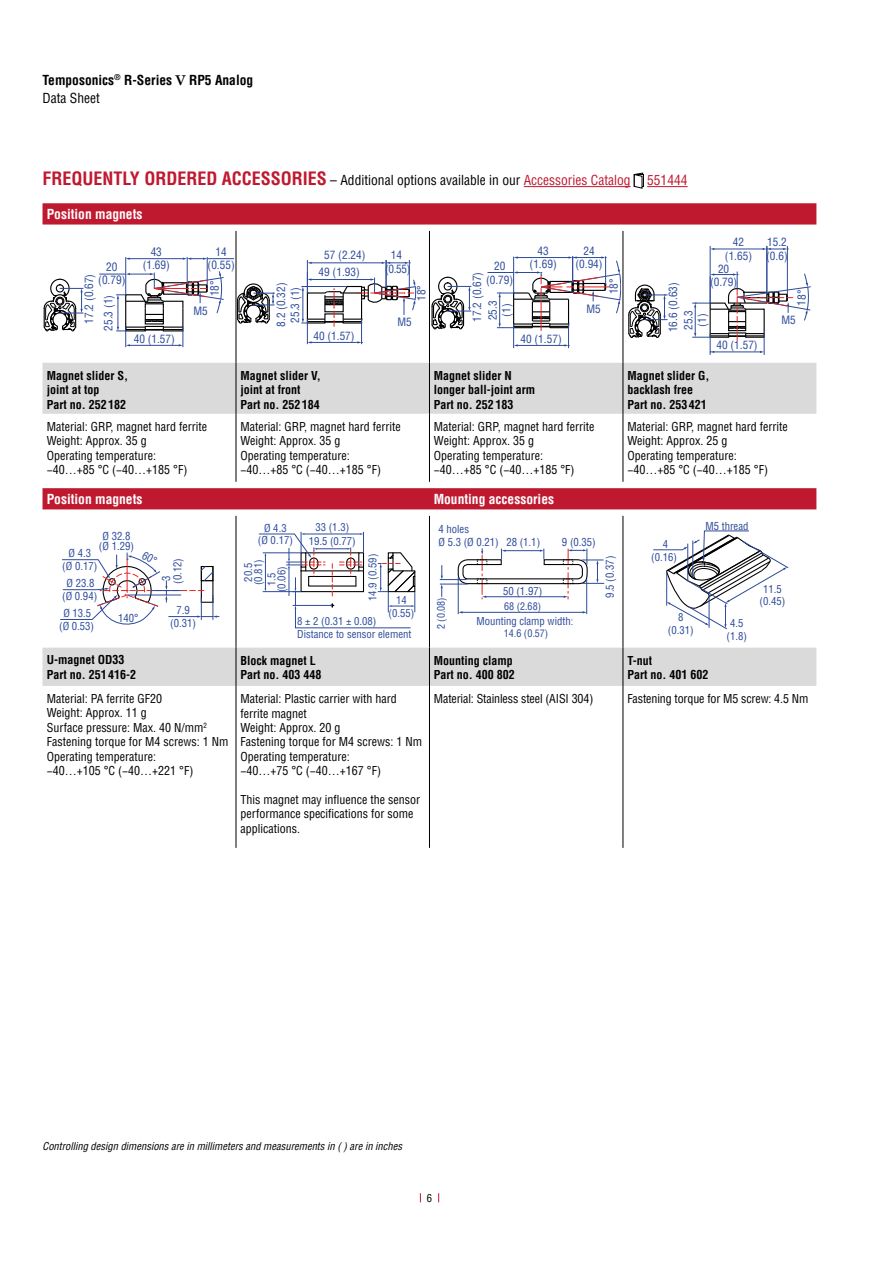
<style>
.page{position:relative;width:893px;height:1263px;background:#fff}
.page>*{position:absolute;margin:0;border:0;box-sizing:border-box;transform-origin:0 0}
.t1{font:condensed 13.5px "Helvetica LT Pro";color:#000}
.t2{font:700 condensed 13.5px "Helvetica LT Pro";color:#fff}
.t3{font:700 condensed 13.5px/18px "Helvetica LT Pro";color:#000}
.t4{font:condensed 12px/14.4px "Helvetica LT Pro";color:#000}
.t5{font:700 condensed 12px/14.4px "Helvetica LT Pro";color:#000}
.t6{font:condensed 11.25px/13.5px "Helvetica LT Std";color:#2c4a9a;text-align:center}
.t7{font:condensed 11.25px/13.5px "Helvetica LT Pro";color:#2c4a9a;text-align:center}
.t8{font:condensed 10.65px/12.8px "Helvetica LT Pro";color:#2c4a9a;text-align:center}
.t9{font:condensed 10.65px/12.8px "Helvetica LT Std";color:#2b4b9b;text-align:center}
.t10{font:condensed 10.65px/12.9px "Helvetica LT Std";color:#2c4a9a;text-align:center}
.t11{font:italic condensed 10.5px "Helvetica LT Pro";color:#000}
.t12{font:condensed 10.5px "Helvetica LT Pro";color:#000}
.t13{font:condensed 10.05px "Helvetica LT Pro";color:#2c4a9a}
.s1{font-family:"Century Schoolbook";font-stretch:normal}
.s2{font-weight:400}
.s3{font-weight:700;font-size:18px;color:#bf1930}
.s4{color:#bf1930}
.s5{font-size:10.05px}
</style>
<div class="page">
<hr style="left:524px;top:186px;width:107px;height:1px;background:#bf1930">
<hr style="left:647px;top:186px;width:41px;height:1px;background:#bf1930">
<div style="left:634px;top:174px;width:10px;height:13px;border:1px solid #000"></div>
<svg style="left:633px;top:172px;width:10px;height:17px"></svg>
<svg style="left:43px;top:203px;width:773px;height:22px;background:#c12036"></svg>
<svg style="left:43px;top:363px;width:773px;height:323px"></svg>
<div style="left:43px;top:488px;width:773px;height:21px;background:#bf1930"></div>
<hr style="left:236px;top:231px;width:1px;height:132px;background:#000">
<hr style="left:236px;top:363px;width:1px;height:51px;background:#000">
<hr style="left:236px;top:414px;width:1px;height:68px;background:#000">
<hr style="left:429px;top:231px;width:1px;height:132px;background:#000">
<hr style="left:429px;top:363px;width:1px;height:51px;background:#000">
<hr style="left:429px;top:414px;width:1px;height:68px;background:#000">
<hr style="left:623px;top:363px;width:1px;height:51px;background:#000">
<hr style="left:623px;top:414px;width:1px;height:68px;background:#000">
<hr style="left:236px;top:648px;width:1px;height:38px;background:#000">
<hr style="left:236px;top:686px;width:1px;height:162px;background:#000">
<hr style="left:623px;top:231px;width:1px;height:132px;background:#000">
<hr style="left:236px;top:516px;width:1px;height:132px;background:#000">
<hr style="left:623px;top:516px;width:1px;height:132px;background:#000">
<hr style="left:623px;top:648px;width:1px;height:38px;background:#000">
<hr style="left:623px;top:686px;width:1px;height:162px;background:#000">
<hr style="left:429px;top:516px;width:1px;height:132px;background:#000">
<hr style="left:429px;top:648px;width:1px;height:38px;background:#000">
<hr style="left:429px;top:686px;width:1px;height:162px;background:#000">
<svg style="left:44px;top:278px;width:39px;height:54px"></svg>
<svg style="left:99px;top:257px;width:175px;height:90px"></svg>
<svg style="left:301px;top:260px;width:115px;height:84px"></svg>
<svg style="left:431px;top:276px;width:40px;height:54px"></svg>
<svg style="left:487px;top:256px;width:180px;height:92px"></svg>
<hr style="left:710px;top:246px;width:1px;height:57px;background:#2c4a9a">
<hr style="left:714px;top:249px;width:49px;height:1px;background:#2c4a9a">
<hr style="left:767px;top:246px;width:1px;height:46px;background:#2c4a9a">
<hr style="left:787px;top:246px;width:1px;height:49px;background:#2c4a9a">
<svg style="left:763px;top:248px;width:25px;height:2px"></svg>
<svg style="left:259px;top:532px;width:157px;height:96px"></svg>
<hr style="left:458px;top:577px;width:1px;height:37px;background:#2c4a9a">
<hr style="left:462px;top:612px;width:121px;height:1px;background:#2c4a9a">
<hr style="left:586px;top:579px;width:1px;height:35px;background:#2c4a9a">
<svg style="left:440px;top:548px;width:164px;height:51px"></svg>
<svg style="left:653px;top:531px;width:136px;height:98px"></svg>
<svg style="left:692px;top:272px;width:119px;height:83px"></svg>
<svg style="left:60px;top:551px;width:159px;height:77px"></svg>
<p class="t3" style="left:43px;top:71px;width:212px">Temposonics<sup>®</sup> R-Series <span class="s1">V</span> RP5 Analog<br><span class="s2">Data Sheet</span></p>
<p class="t1" style="left:43px;top:172px;width:647px"><span class="s3">FREQUENTLY ORDERED ACCESSORIES</span> – Additional options available in our <span class="s4">Accessories Catalog 551444</span></p>
<p class="t2" style="left:47px;top:205px;width:97px">Position magnets</p>
<p class="t7" style="left:98px;top:260px;width:29px">20 (0.79)</p>
<p class="t7" style="left:82px;top:324px;width:51px;rotate:-90deg">17.2 (0.67)</p>
<p class="t7" style="left:102px;top:331px;width:37px;rotate:-90deg">25.3 (1)</p>
<p class="t7" style="left:143px;top:245px;width:29px">43 (1.69)</p>
<p class="t7" style="left:208px;top:245px;width:29px">14 (0.55)</p>
<p class="t7" style="left:208px;top:296px;width:17px;rotate:-90deg">18°</p>
<p class="t7" style="left:134px;top:332px;width:43px">40 (1.57)</p>
<p class="t7" style="left:193px;top:304px;width:16px">M5</p>
<p class="t6" style="left:274px;top:327px;width:46px;rotate:-90deg">8.2 (0.32)</p>
<p class="t6" style="left:288px;top:323px;width:37px;rotate:-90deg">25.3 (1)</p>
<p class="t6" style="left:324px;top:248px;width:43px">57 (2.24)</p>
<p class="t6" style="left:385px;top:248px;width:27px">14 (0.55)</p>
<p class="t6" style="left:319px;top:265px;width:43px">49 (1.93)</p>
<p class="t6" style="left:415px;top:301px;width:17px;rotate:-90deg">18°</p>
<p class="t6" style="left:313px;top:329px;width:43px">40 (1.57)</p>
<p class="t6" style="left:397px;top:315px;width:16px">M5</p>
<p class="t6" style="left:486px;top:259px;width:29px">20 (0.79)</p>
<p class="t6" style="left:470px;top:322px;width:51px;rotate:-90deg">17.2 (0.67)</p>
<p class="t6" style="left:486px;top:320px;width:21px;text-align:left;rotate:-90deg">25.3 (1)</p>
<p class="t6" style="left:530px;top:244px;width:29px">43 (1.69)</p>
<p class="t6" style="left:520px;top:332px;width:43px">40 (1.57)</p>
<p class="t6" style="left:575px;top:244px;width:29px">24 (0.94)</p>
<p class="t6" style="left:586px;top:302px;width:16px">M5</p>
<p class="t6" style="left:607px;top:294px;width:17px;rotate:-90deg">18°</p>
<p class="t6" style="left:725px;top:235px;width:29px">42 (1.65)</p>
<p class="t6" style="left:766px;top:235px;width:23px;text-align:left">15.2 (0.6)</p>
<p class="t6" style="left:710px;top:262px;width:29px">20 (0.79)</p>
<p class="t6" style="left:666px;top:332px;width:51px;rotate:-90deg">16.6 (0.63)</p>
<p class="t6" style="left:682px;top:330px;width:21px;text-align:left;rotate:-90deg">25.3 (1)</p>
<p class="t6" style="left:781px;top:313px;width:16px">M5</p>
<p class="t6" style="left:716px;top:338px;width:43px">40 (1.57)</p>
<p class="t5" style="left:47px;top:368px;width:83px">Magnet slider S, joint at top<br>Part no. 252 182</p>
<p class="t5" style="left:240px;top:368px;width:82px">Magnet slider V, joint at front<br>Part no. 252 184</p>
<p class="t5" style="left:434px;top:368px;width:103px">Magnet slider N longer ball-joint arm<br>Part no. 252 183</p>
<p class="t5" style="left:627px;top:368px;width:83px">Magnet slider G, backlash free<br>Part no. 253 421</p>
<p class="t4" style="left:47px;top:419px;width:162px">Material: GRP, magnet hard ferrite<br>Weight: Approx. 35 g<br>Operating temperature:<br>−40…+85 °C (−40…+185 °F)</p>
<p class="t4" style="left:240px;top:419px;width:162px">Material: GRP, magnet hard ferrite<br>Weight: Approx. 35 g<br>Operating temperature:<br>−40…+85 °C (−40…+185 °F)</p>
<p class="t4" style="left:434px;top:419px;width:162px">Material: GRP, magnet hard ferrite<br>Weight: Approx. 35 g<br>Operating temperature:<br>−40…+85 °C (−40…+185 °F)</p>
<p class="t4" style="left:627px;top:419px;width:162px">Material: GRP, magnet hard ferrite<br>Weight: Approx. 25 g<br>Operating temperature:<br>−40…+85 °C (−40…+185 °F)</p>
<p class="t2" style="left:47px;top:490px;width:97px">Position magnets</p>
<p class="t2" style="left:434px;top:490px;width:122px">Mounting accessories</p>
<p class="t8" style="left:99px;top:531px;width:37px;line-height:10.1px">Ø 32.8 (Ø 1.29)</p>
<p class="t8" style="left:62px;top:577px;width:37px">Ø 23.8 (Ø 0.94)</p>
<p class="t8" style="left:59px;top:607px;width:37px">Ø 13.5 (Ø 0.53)</p>
<p class="t10" style="left:705px;top:519px;width:45px">M5 thread</p>
<p class="t9" style="left:258px;top:521px;width:37px">Ø 4.3 (Ø 0.17)</p>
<p class="t8" style="left:438px;top:522px;width:103px;text-align:left">4 holes<br>Ø 5.3 (Ø 0.21) 28 (1.1)</p>
<p class="t9" style="left:315px;top:521px;width:35px">33 (1.3)</p>
<p class="t9" style="left:309px;top:535px;width:49px">19.5 (0.77)</p>
<p class="t8" style="left:562px;top:535px;width:35px">9 (0.35)</p>
<p class="t10" style="left:651px;top:537px;width:27px">4 (0.16)</p>
<p class="t8" style="left:62px;top:547px;width:37px">Ø 4.3 (Ø 0.17)</p>
<p class="t9" style="left:243px;top:585px;width:27px;line-height:10.1px;rotate:-90deg">20.5 (0.81)</p>
<p class="t9" style="left:366px;top:601px;width:49px;rotate:-90deg">14.9 (0.59)</p>
<p class="t9" style="left:297px;top:615px;width:116px;text-align:left">8 ± 2 (0.31 ± 0.08)<br>Distance to sensor element</p>
<p class="t8" style="left:603px;top:598px;width:43px;rotate:-90deg">9.5 (0.37)</p>
<p class="t8" style="left:160px;top:584px;width:27px;line-height:11.4px;text-align:left;rotate:-90deg">3 (0.12)</p>
<p class="t8" style="left:170px;top:604px;width:27px">7.9 (0.31)</p>
<p class="t9" style="left:267px;top:592px;width:27px;line-height:9.9px;rotate:-90deg">1.5 (0.06)</p>
<p class="t10" style="left:760px;top:582px;width:27px">11.5 (0.45)</p>
<p class="t8" style="left:503px;top:584px;width:41px">50 (1.97)</p>
<p class="t9" style="left:389px;top:594px;width:27px">14 (0.55)</p>
<p class="t13" style="left:435px;top:629px;width:33px;rotate:-90deg">2 (0.08)</p>
<p class="t13" style="left:504px;top:600px;width:38px">68 (2.68)</p>
<p class="t10" style="left:668px;top:611px;width:27px">8 (0.31)</p>
<p class="t8" style="left:118px;top:611px;width:22px">140°</p>
<p class="t8" style="left:476px;top:615px;width:98px">Mounting clamp width<span class="s5">:</span></p>
<p class="t13" style="left:504px;top:627px;width:46px">14.6 (0.57)</p>
<p class="t10" style="left:726px;top:617px;width:22px">4.5 (1.8)</p>
<p class="t5" style="left:47px;top:652px;width:91px">U-magnet OD33<br>Part no. 251 416-2</p>
<p class="t5" style="left:240px;top:653px;width:82px">Block magnet L<br>Part no. 403 448</p>
<p class="t5" style="left:434px;top:653px;width:82px">Mounting clamp<br>Part no. 400 802</p>
<p class="t5" style="left:627px;top:653px;width:83px">T-nut<br>Part no. 401 602</p>
<p class="t4" style="left:47px;top:691px;width:183px">Material: PA ferrite GF20<br>Weight: Approx. 11 g<br>Surface pressure: Max. 40 N/mm<sup>2<br></sup>Fastening torque for M4 screws: 1 Nm<br>Operating temperature:<br>−40…+105 °C (−40…+221 °F)</p>
<p class="t4" style="left:240px;top:692px;width:183px">Material: Plastic carrier with hard ferrite magnet<br>Weight: Approx. 20 g<br>Fastening torque for M4 screws: 1 Nm<br>Operating temperature:<br>−40…+75 °C (−40…+167 °F)</p>
<p class="t4" style="left:240px;top:792px;width:181px">This magnet may influence the sensor performance specifications for some applications.</p>
<p class="t4" style="left:434px;top:691px;width:161px">Material: Stainless steel (AISI 304)</p>
<p class="t4" style="left:627px;top:691px;width:182px">Fastening torque for M5 screw: 4.5 Nm</p>
<p class="t11" style="left:43px;top:1139px;width:361px">Controlling design dimensions are in millimeters and measurements in ( ) are in inches</p>
<p class="t12" style="left:427px;top:1191px;width:7px">6</p>
</div>
